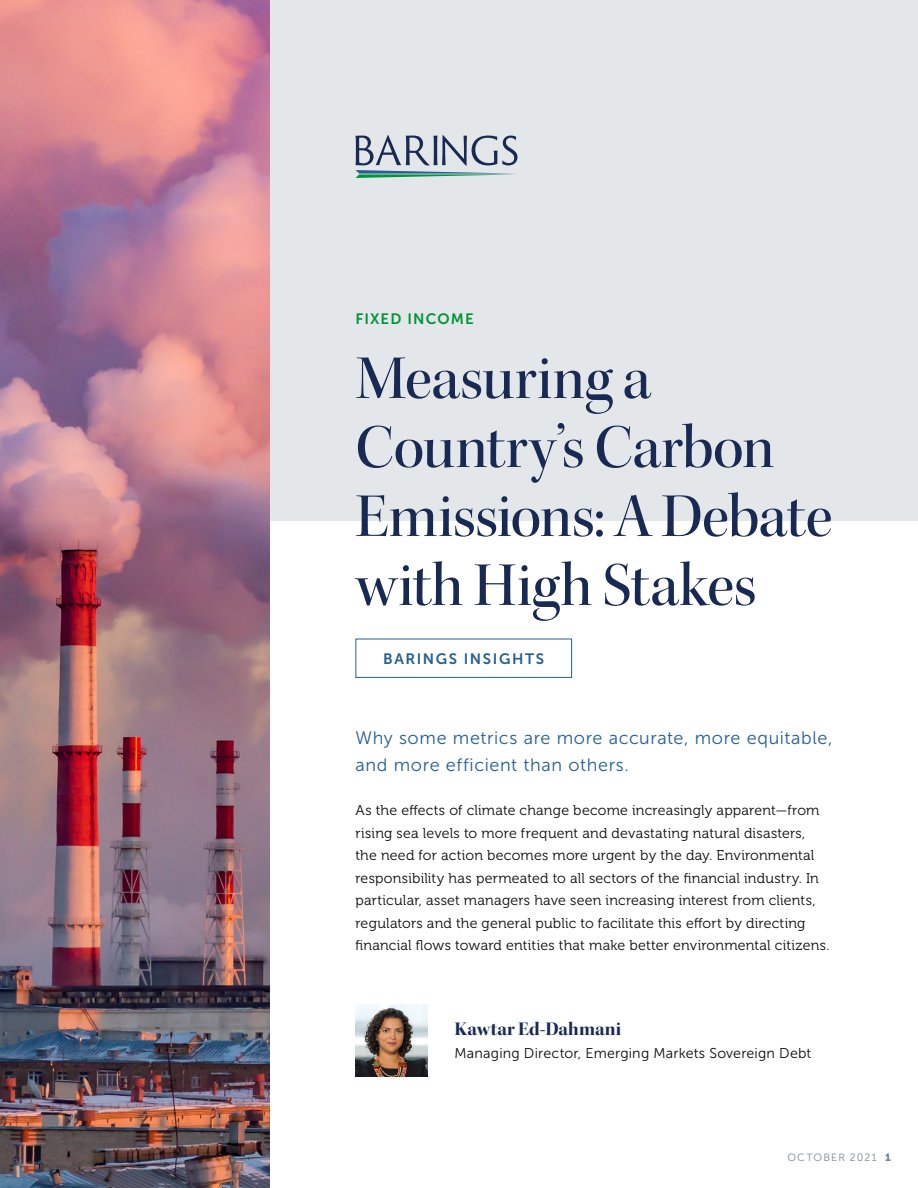
<style>
.page{position:relative;width:918px;height:1188px;background:#fff}
.page>*{position:absolute;margin:0;border:0;box-sizing:border-box;transform-origin:0 0}
.t1{font:63px/69px "Kepler Std Medium Disp";letter-spacing:-.005em;color:#182a54}
.t2{font:19.5px "Kepler Std Bold Disp";letter-spacing:.01em;color:#182a54}
.t3{font:18px/27px "Museo Sans 300";letter-spacing:.035em;color:#276092}
.t4{font:15px "Museo Sans 700";letter-spacing:.105em;color:#276092}
.t5{font:15px "Museo Sans 700";letter-spacing:.075em;color:#00953b}
.t6{font:14.25px/22.5px "Museo 300";letter-spacing:.015em;color:#0d0d0d}
.t7{font:14.25px "Museo Sans 300";letter-spacing:.015em;color:#0d0d0d}
.t8{font:10.5px "Museo Sans 300";letter-spacing:.12em;color:#768693}
.s1{font-family:"Museo Sans 900"}
</style>
<div class="page">
<div style="left:0;top:0;width:918px;height:521px;background:#e4e7e9"></div>
<svg style="left:355px;top:135px;width:163px;height:43px"></svg>
<img style="left:0;top:0;width:270px;height:1188px">
<div style="left:356px;top:639px;width:216px;height:39px;border:1px solid #276092"></div>
<img style="left:356px;top:1004px;width:72px;height:72px">
<p class="t5" style="left:356px;top:310px;width:120px">FIXED INCOME</p>
<h1 class="t1" style="left:356px;top:345px;width:479px">Measuring a<br>Country’s Carbon<br>Emissions: A Debate with High Stakes</h1>
<p class="t4" style="left:383px;top:650px;width:162px">BARINGS INSIGHTS</p>
<p class="t3" style="left:356px;top:725px;width:479px">Why some metrics are more accurate, more equitable, and more efficient than others.</p>
<p class="t6" style="left:356px;top:799px;width:476px">As the effects of climate change become increasingly apparent—from rising sea levels to more frequent and devastating natural disasters, the need for action becomes more urgent by the day. Environmental responsibility has permeated to all sectors of the financial industry. In particular, asset managers have seen increasing interest from clients, regulators and the general public to facilitate this effort by directing financial flows toward entities that make better environmental citizens.</p>
<h2 class="t2" style="left:454px;top:1018px;width:168px">Kawtar Ed-Dahmani</h2>
<p class="t7" style="left:454px;top:1045px;width:358px">Managing Director, Emerging Markets Sovereign Debt</p>
<p class="t8" style="left:787px;top:1152px;width:105px">OCTOBER 2021 <span class="s1">1</span></p>
</div>
